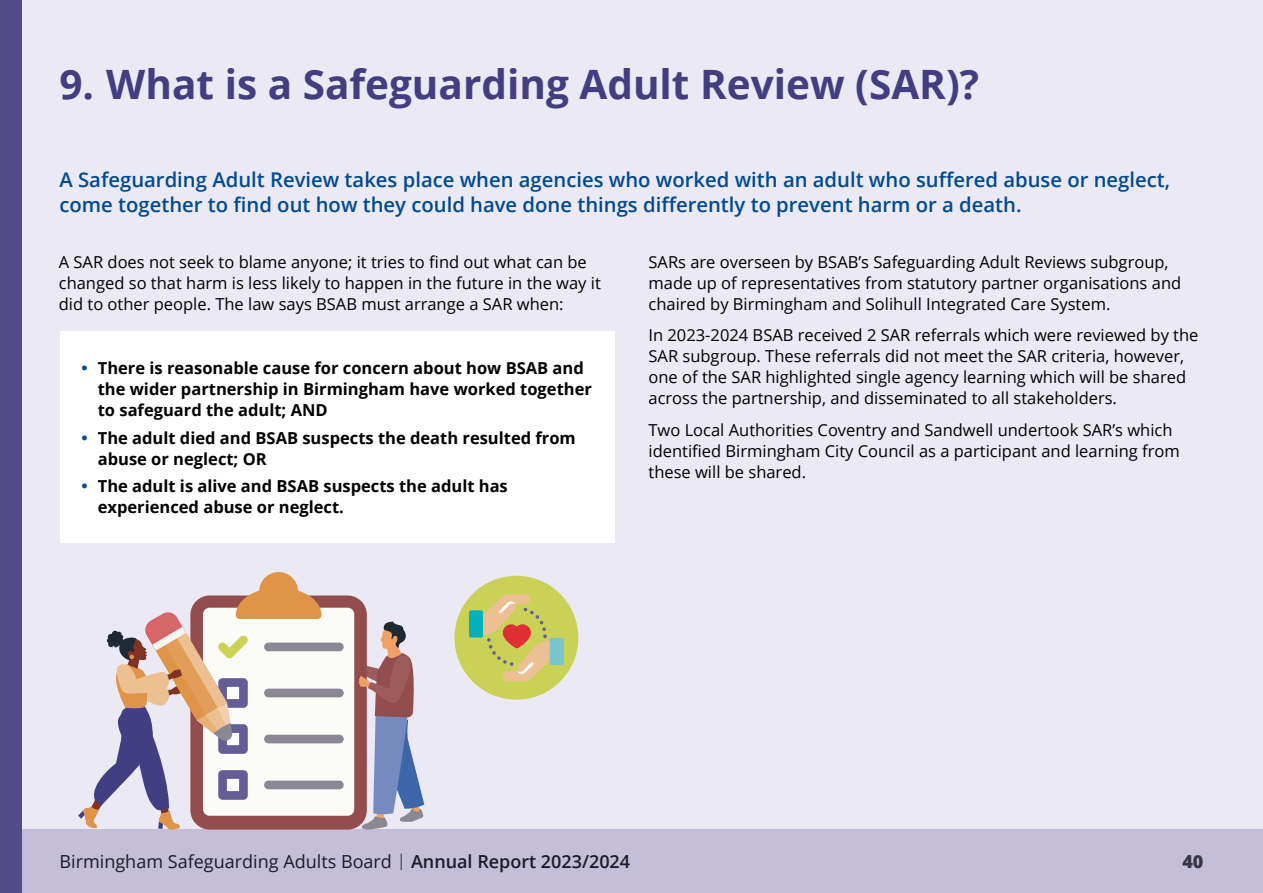
<style>
.page{position:relative;width:1263px;height:893px;background:#ebe9f3}
.page>*{position:absolute;margin:0;border:0;box-sizing:border-box;transform-origin:0 0}
.H1_no_number_27pt{font:700 40.5px "Open Sans";color:#433d81}
.INTRO_13_5pt{font:600 20.25px/25.5px "Open Sans";color:#004a93}
.t1{font:18px "Open Sans";color:#1a1a29}
.t2{font:800 18px "Open Sans";color:#383646}
.Body_P_11pt_Regular{font:16.5px/21px "Open Sans";color:#000}
.t3{font:700 16.5px/21px "Open Sans";color:#000}
.BODY_11pt_Regular{font:16.5px/21px "Open Sans";color:#000}
.s1{color:#004a93}
.s2{font-weight:300;font-size:16.2px}
.s3{font-weight:600}
</style>
<div class="page">
<div style="left:0;top:829px;width:1263px;height:64px;background:#c4bed8"></div>
<div style="left:0;top:0;width:21px;height:893px;background:#534c8b"></div>
<div style="left:190px;top:595px;width:177px;height:234px;background:#944d4f;border-radius:19px"></div>
<div style="left:203px;top:608px;width:151px;height:208px;background:#fbfcf7;border-radius:7px"></div>
<div style="left:264px;top:643px;width:80px;height:8px;background:#8b8793;border-radius:4px"></div>
<div style="left:264px;top:689px;width:80px;height:8px;background:#8b8793;border-radius:4px"></div>
<div style="left:264px;top:735px;width:80px;height:8px;background:#8b8793;border-radius:4px"></div>
<div style="left:264px;top:781px;width:80px;height:8px;background:#8b8793;border-radius:4px"></div>
<svg style="left:78px;top:572px;width:243px;height:257px"></svg>
<svg style="left:346px;top:621px;width:78px;height:208px"></svg>
<div style="left:454px;top:576px;width:124px;height:124px;background:#cad157;border-radius:50%"></div>
<div style="left:550px;top:638px;width:14px;height:27px;background:#78c7d0;border-radius:2px"></div>
<svg style="left:482px;top:594px;width:69px;height:87px"></svg>
<div style="left:469px;top:610px;width:14px;height:27px;background:#04b1b9;border-radius:2px"></div>
<div style="left:60px;top:332px;width:554px;height:211px;background:#fff"></div>
<h1 class="H1_no_number_27pt" style="left:60px;top:56px;width:921px">9. What is a Safeguarding Adult Review (SAR)?</h1>
<p class="INTRO_13_5pt" style="left:60px;top:166px;width:1112px">A Safeguarding Adult Review takes place when agencies who worked with an adult who suffered abuse or neglect, come together to find out how they could have done things differently to prevent harm or a death.</p>
<p class="BODY_11pt_Regular" style="left:59px;top:251px;width:543px">A SAR does not seek to blame anyone; it tries to find out what can be changed so that harm is less likely to happen in the future in the way it did to other people. The law says BSAB must arrange a SAR when:</p>
<p class="Body_P_11pt_Regular" style="left:648px;top:251px;width:534px">SARs are overseen by BSAB’s Safeguarding Adult Reviews subgroup, made up of representatives from statutory partner organisations and chaired by Birmingham and Solihull Integrated Care System.</p>
<p class="Body_P_11pt_Regular" style="left:648px;top:324px;width:551px">In 2023-2024 BSAB received 2 SAR referrals which were reviewed by the SAR subgroup. These referrals did not meet the SAR criteria, however, one of the SAR highlighted single agency learning which will be shared across the partnership, and disseminated to all stakeholders.</p>
<p class="Body_P_11pt_Regular" style="left:648px;top:419px;width:533px">Two Local Authorities Coventry and Sandwell undertook SAR’s which identified Birmingham City Council as a participant and learning from these will be shared.</p>
<p class="t3" style="left:98px;top:357px;width:496px;text-indent:-17px"><span class="s1">•</span> There is reasonable cause for concern about how BSAB and the wider partnership in Birmingham have worked together to safeguard the adult; AND</p>
<p class="t3" style="left:98px;top:427px;width:479px;text-indent:-17px"><span class="s1">•</span> The adult died and BSAB suspects the death resulted from abuse or neglect; OR</p>
<p class="t3" style="left:98px;top:475px;width:411px;text-indent:-17px"><span class="s1">•</span> The adult is alive and BSAB suspects the adult has experienced abuse or neglect.</p>
<p class="t1" style="left:60px;top:849px;width:572px">Birmingham Safeguarding Adults Board <span class="s2">|</span> <span class="s3">Annual Report 2023/2024</span></p>
<p class="t2" style="left:1182px;top:848px;width:23px">40</p>
</div>
